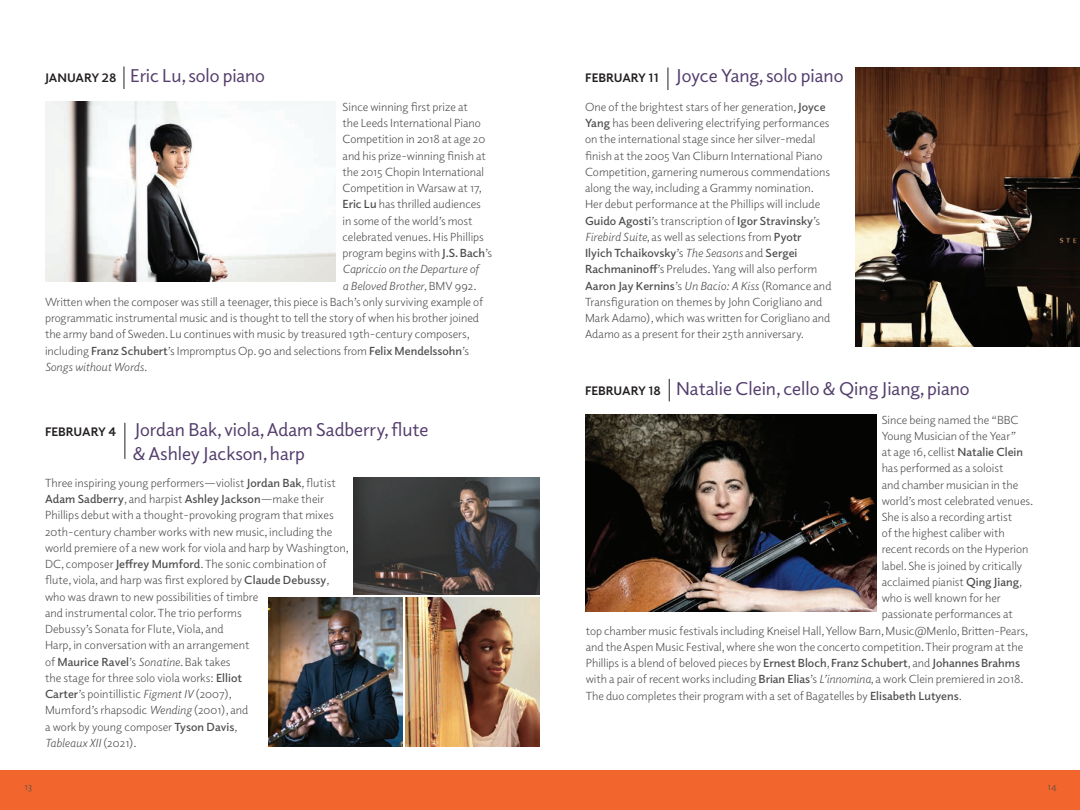
<style>
.page{position:relative;width:1080px;height:810px;background:#fff}
.page>*{position:absolute;margin:0;border:0;box-sizing:border-box;transform-origin:0 0}
.t1{font:18.75px/23.8px "Elido";color:#533d6c}
.t2{font:11.88px/16.2px "Elido";color:#4b4c4d}
.t3{font:italic 11.88px "Elido";color:#4b4c4d}
.t4{font:10px "Elido";color:#4b4c4d}
.s1{font-weight:700;font-size:12.5px;color:#231f20}
.s2{font-weight:600}
.s3{font-style:normal}
.s4{font-style:italic}
</style>
<div class="page">
<div style="left:0;top:770px;width:1080px;height:40px;background:#f2662d"></div>
<img style="left:45px;top:102px;width:290px;height:180px">
<img style="left:406px;top:598px;width:134px;height:148px">
<svg style="left:124px;top:66px;width:1px;height:23px"></svg>
<hr style="left:125px;top:423px;width:1px;height:36px;background:#231f20">
<img style="left:586px;top:415px;width:290px;height:196px">
<svg style="left:668px;top:68px;width:1px;height:22px"></svg>
<svg style="left:669px;top:379px;width:1px;height:22px"></svg>
<img style="left:856px;top:68px;width:224px;height:279px">
<img style="left:268px;top:598px;width:134px;height:148px">
<img style="left:354px;top:478px;width:186px;height:116px">
<h1 class="t1" style="left:45px;top:63px;width:221px"><span class="s1">JANUARY 28</span> Eric Lu, solo piano</h1>
<p class="t2" style="left:343px;top:98px;width:127px">Since winning first prize at</p>
<p class="t2" style="left:343px;top:115px;width:140px">the Leeds International Piano</p>
<p class="t2" style="left:343px;top:131px;width:144px">Competition in 2018 at age 20</p>
<p class="t2" style="left:343px;top:147px;width:145px">and his prize-winning finish at</p>
<p class="t2" style="left:343px;top:163px;width:143px">the 2015 Chopin International</p>
<p class="t2" style="left:343px;top:180px;width:141px">Competition in Warsaw at 17,</p>
<p class="t2" style="left:343px;top:196px;width:140px"><span class="s2">Eric Lu</span> has thrilled audiences</p>
<p class="t2" style="left:343px;top:212px;width:132px">in some of the world’s most</p>
<p class="t2" style="left:343px;top:228px;width:143px">celebrated venues. His Phillips</p>
<p class="t2" style="left:343px;top:245px;width:151px">program begins with <span class="s2">J.S. Bach</span>’s</p>
<p class="t3" style="left:343px;top:261px;width:138px">Capriccio on the Departure of</p>
<p class="t3" style="left:343px;top:278px;width:136px">a Beloved Brother<span class="s3">, BMV 992.</span></p>
<p class="t2" style="left:45px;top:293px;width:440px">Written when the composer was still a teenager, this piece is Bach’s only surviving example of</p>
<p class="t2" style="left:45px;top:310px;width:435px">programmatic instrumental music and is thought to tell the story of when his brother joined</p>
<p class="t2" style="left:45px;top:326px;width:426px">the army band of Sweden. Lu continues with music by treasured 19th-century composers,</p>
<p class="t2" style="left:45px;top:342px;width:425px">including <span class="s2">Franz Schubert</span>’s Impromptus Op. 90 and selections from <span class="s2">Felix Mendelssohn</span>’s</p>
<p class="t3" style="left:45px;top:359px;width:104px">Songs without Words.</p>
<h1 class="t1" style="left:133px;top:417px;width:297px;text-indent:-88px"><span class="s1">FEBRUARY 4</span> Jordan Bak, viola, Adam Sadberry, flute &amp; Ashley Jackson, harp</h1>
<p class="t2" style="left:45px;top:474px;width:306px">Three inspiring young performers—violist <span class="s2">Jordan Bak</span>, flutist <span class="s2">Adam Sadberry</span>, and harpist <span class="s2">Ashley Jackson</span>—make their Phillips debut with a thought-provoking program that mixes 20th-century chamber works with new music, including the world premiere of a new work for viola and harp by Washington, DC, composer <span class="s2">Jeffrey Mumford</span>. The sonic combination of flute, viola, and harp was first explored by <span class="s2">Claude Debussy</span>, who was drawn to new possibilities of timbre<br>and instrumental color. The trio performs<br>Debussy’s Sonata for Flute, Viola, and<br>Harp, in conversation with an arrangement<br>of <span class="s2">Maurice Ravel</span>’s <span class="s4">Sonatine</span>. Bak takes<br>the stage for three solo viola works: <span class="s2">Elliot<br>Carter</span>’s pointillistic <span class="s4">Figment IV</span> (2007),<br>Mumford’s rhapsodic <span class="s4">Wending</span> (2001), and<br>a work by young composer <span class="s2">Tyson Davis</span>,<br><span class="s4">Tableaux XII</span> (2021).</p>
<h1 class="t1" style="left:585px;top:63px;width:260px"><span class="s1">FEBRUARY 11</span> Joyce Yang, solo piano</h1>
<p class="t2" style="left:585px;top:98px;width:248px">One of the brightest stars of her generation, <span class="s2">Joyce Yang</span> has been delivering electrifying performances on the international stage since her silver-medal finish at the 2005 Van Cliburn International Piano Competition, garnering numerous commendations along the way, including a Grammy nomination.<br>Her debut performance at the Phillips will include <span class="s2">Guido Agosti</span>’s transcription of <span class="s2">Igor Stravinsky</span>’s <span class="s4">Firebird Suite</span>, as well as selections from <span class="s2">Pyotr Ilyich Tchaikovsky</span>’s <span class="s4">The Seasons</span> and <span class="s2">Sergei Rachmaninoff</span>’s Preludes. Yang will also perform <span class="s2">Aaron Jay Kernins</span>’s <span class="s4">Un Bacio: A Kiss</span> (Romance and Transfiguration on themes by John Corigliano and Mark Adamo), which was written for Corigliano and Adamo as a present for their 25th anniversary.</p>
<h1 class="t1" style="left:585px;top:376px;width:386px"><span class="s1">FEBRUARY 18</span> Natalie Clein, cello &amp; Qing Jiang, piano</h1>
<p class="t2" style="left:882px;top:411px;width:139px">Since being named the “BBC</p>
<p class="t2" style="left:882px;top:427px;width:136px">Young Musician of the Year”</p>
<p class="t2" style="left:882px;top:444px;width:143px">at age 16, cellist <span class="s2">Natalie Clein</span></p>
<p class="t2" style="left:882px;top:460px;width:123px">has performed as a soloist</p>
<p class="t2" style="left:882px;top:476px;width:138px">and chamber musician in the</p>
<p class="t2" style="left:882px;top:492px;width:153px">world’s most celebrated venues.</p>
<p class="t2" style="left:882px;top:508px;width:132px">She is also a recording artist</p>
<p class="t2" style="left:882px;top:525px;width:125px">of the highest caliber with</p>
<p class="t2" style="left:882px;top:541px;width:148px">recent records on the Hyperion</p>
<p class="t2" style="left:882px;top:557px;width:142px">label. She is joined by critically</p>
<p class="t2" style="left:882px;top:573px;width:142px">acclaimed pianist <span class="s2">Qing Jiang</span>,</p>
<p class="t2" style="left:882px;top:590px;width:120px">who is well known for her</p>
<p class="t2" style="left:882px;top:606px;width:133px">passionate performances at</p>
<p class="t2" style="left:586px;top:622px;width:444px">top chamber music festivals including Kneisel Hall, Yellow Barn, Music@Menlo, Britten-Pears,</p>
<p class="t2" style="left:586px;top:638px;width:439px">and the Aspen Music Festival, where she won the concerto competition. Their program at the</p>
<p class="t2" style="left:586px;top:655px;width:436px">Phillips is a blend of beloved pieces by <span class="s2">Ernest Bloch</span>, <span class="s2">Franz Schubert</span>, and <span class="s2">Johannes Brahms</span></p>
<p class="t2" style="left:586px;top:671px;width:440px">with a pair of recent works including <span class="s2">Brian Elias</span>’s <span class="s4">L’innomina</span>, a work Clein premiered in 2018.</p>
<p class="t2" style="left:586px;top:687px;width:378px">The duo completes their program with a set of Bagatelles by <span class="s2">Elisabeth Lutyens</span>.</p>
<p class="t4" style="left:24px;top:780px;width:9px">13</p>
<p class="t4" style="left:1048px;top:780px;width:11px">14</p>
</div>
